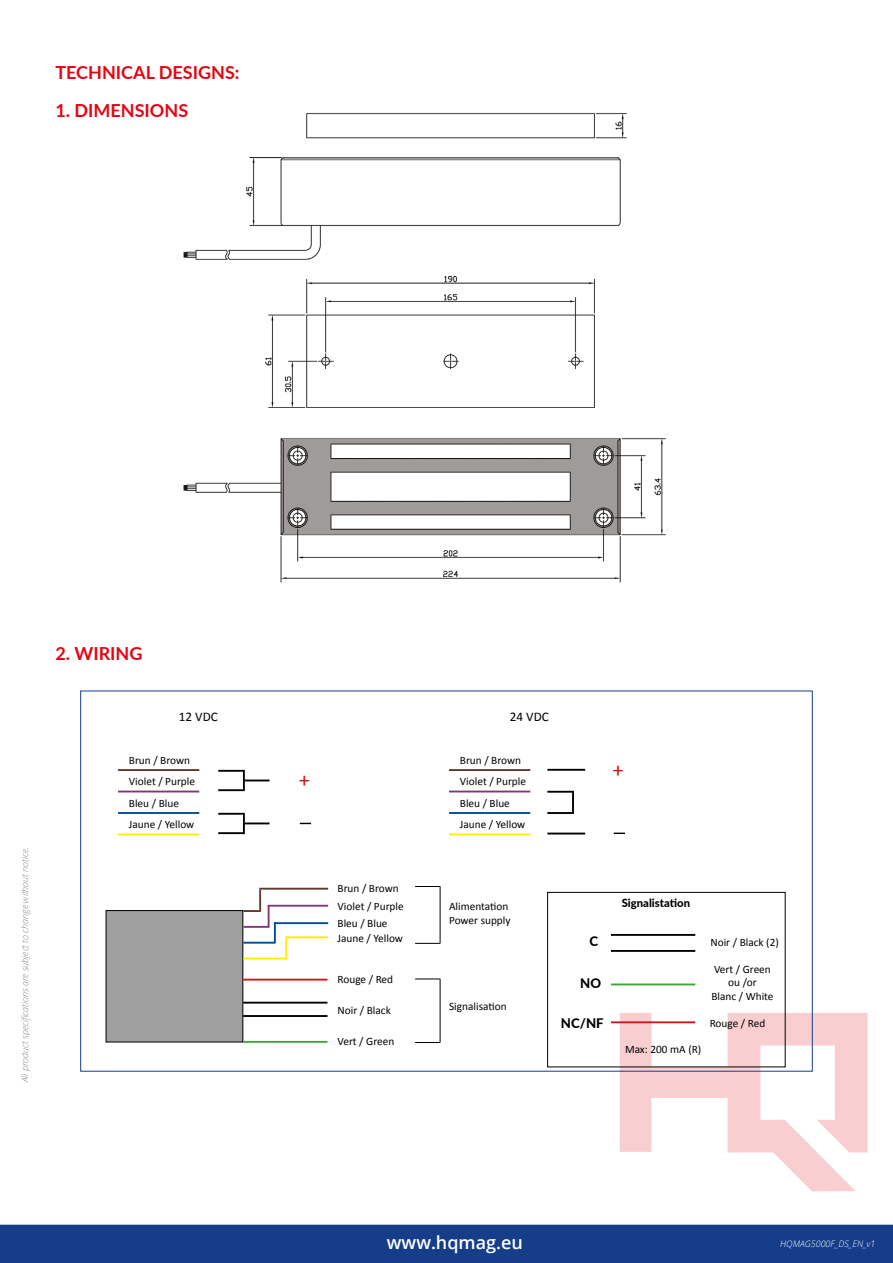
<style>
.page{position:relative;width:893px;height:1263px;background:#fff}
.page>*{position:absolute;margin:0;border:0;box-sizing:border-box;transform-origin:0 0}
.t1{font:22.65px "Calibri";color:#cd1719}
.t2{font:700 18px "Lato";color:#e30613}
.t3{font:600 18px "Open Sans";color:#fff}
.t4{font:13.2px "Calibri";color:#000}
.t5{font:800 13.2px "Lato";color:#000}
.t6{font:11.25px/21.5px "Calibri";color:#000}
.t7{font:800 11.25px "Lato";color:#000}
.t8{font:italic 300 9px "Open Sans";color:#878787}
.t9{font:italic 300 9px "Open Sans";color:#fff}
</style>
<div class="page">
<svg style="left:620px;top:1013px;width:247px;height:178px"></svg>
<div style="left:0;top:1225px;width:893px;height:38px;background:#153d8a"></div>
<img style="left:183px;top:113px;width:484px;height:470px">
<hr style="left:218px;top:770px;width:25px;height:2px;background:#000">
<hr style="left:218px;top:789px;width:25px;height:2px;background:#000">
<hr style="left:243px;top:770px;width:2px;height:21px;background:#000">
<hr style="left:245px;top:779px;width:25px;height:2px;background:#000">
<hr style="left:218px;top:813px;width:25px;height:2px;background:#000">
<hr style="left:218px;top:832px;width:25px;height:2px;background:#000">
<hr style="left:243px;top:813px;width:2px;height:21px;background:#000">
<hr style="left:245px;top:822px;width:25px;height:2px;background:#000">
<hr style="left:118px;top:769px;width:81px;height:2px;background:#5e3a2e">
<hr style="left:118px;top:790px;width:81px;height:2px;background:#813677">
<hr style="left:118px;top:812px;width:81px;height:2px;background:#004c93">
<hr style="left:118px;top:833px;width:81px;height:2px;background:#ffed00">
<hr style="left:547px;top:791px;width:25px;height:2px;background:#000">
<hr style="left:547px;top:812px;width:25px;height:2px;background:#000">
<hr style="left:572px;top:791px;width:2px;height:23px;background:#000">
<hr style="left:547px;top:769px;width:38px;height:2px;background:#000">
<hr style="left:547px;top:833px;width:38px;height:1px;background:#000">
<hr style="left:449px;top:769px;width:81px;height:2px;background:#5e3a2e">
<hr style="left:449px;top:790px;width:81px;height:2px;background:#813677">
<hr style="left:449px;top:812px;width:81px;height:2px;background:#004c93">
<hr style="left:449px;top:833px;width:81px;height:2px;background:#ffed00">
<div style="left:106px;top:910px;width:137px;height:132px;background:#9f9f9f"></div>
<div style="left:106px;top:910px;width:137px;height:132px;border:1px solid #000"></div>
<svg style="left:243px;top:910px;width:18px;height:2px"></svg>
<hr style="left:243px;top:926px;width:27px;height:2px;background:#813677">
<hr style="left:243px;top:942px;width:32px;height:2px;background:#004c93">
<hr style="left:243px;top:957px;width:43px;height:2px;background:#ffed00">
<hr style="left:259px;top:890px;width:2px;height:21px;background:#5e3a2e">
<hr style="left:268px;top:906px;width:2px;height:21px;background:#813677">
<hr style="left:274px;top:922px;width:2px;height:21px;background:#004c93">
<hr style="left:285px;top:938px;width:2px;height:21px;background:#ffed00">
<hr style="left:259px;top:888px;width:69px;height:2px;background:#5e3a2e">
<hr style="left:268px;top:905px;width:60px;height:2px;background:#813677">
<hr style="left:274px;top:922px;width:54px;height:2px;background:#004c93">
<hr style="left:285px;top:936px;width:43px;height:2px;background:#ffed00">
<hr style="left:243px;top:979px;width:84px;height:1px;background:#cd1719">
<hr style="left:243px;top:1002px;width:84px;height:1px;background:#000">
<hr style="left:243px;top:1015px;width:84px;height:2px;background:#000">
<hr style="left:243px;top:1041px;width:84px;height:2px;background:#3fa535">
<svg style="left:415px;top:979px;width:25px;height:1px"></svg>
<svg style="left:415px;top:1042px;width:25px;height:1px"></svg>
<hr style="left:440px;top:979px;width:1px;height:64px;background:#000">
<svg style="left:415px;top:886px;width:25px;height:1px"></svg>
<svg style="left:415px;top:943px;width:25px;height:1px"></svg>
<hr style="left:440px;top:886px;width:1px;height:58px;background:#000">
<hr style="left:611px;top:934px;width:84px;height:2px;background:#000">
<hr style="left:611px;top:1021px;width:84px;height:2px;background:#cd1719">
<hr style="left:611px;top:950px;width:84px;height:2px;background:#000">
<hr style="left:611px;top:983px;width:84px;height:2px;background:#3fa535">
<div style="left:547px;top:892px;width:239px;height:175px;border:1px solid #000"></div>
<h2 class="t2" style="left:55px;top:59px;width:186px">TECHNICAL DESIGNS:</h2>
<h2 class="t2" style="left:55px;top:97px;width:134px">1. DIMENSIONS</h2>
<p class="t8" style="left:19px;top:1082px;width:237px;rotate:-90deg">All product specifications are subject to change without notice.</p>
<h2 class="t2" style="left:55px;top:640px;width:89px">2. WIRING</h2>
<p class="t4" style="left:179px;top:707px;width:40px">12 VDC</p>
<p class="t6" style="left:129px;top:749px;width:68px">Brun / Brown<br>Violet / Purple<br>Bleu / Blue<br>Jaune / Yellow</p>
<h1 class="t1" style="left:299px;top:764px;width:13px">+</h1>
<p class="t6" style="left:338px;top:879px;width:68px;line-height:18.1px">Brun / Brown<br>Violet / Purple</p>
<p class="t6" style="left:338px;top:915px;width:67px;line-height:14.9px">Bleu / Blue<br>Jaune / Yellow</p>
<p class="t6" style="left:338px;top:969px;width:57px">Rouge / Red</p>
<p class="t6" style="left:338px;top:999px;width:55px">Noir / Black</p>
<p class="t6" style="left:338px;top:1030px;width:58px">Vert / Green</p>
<p class="t4" style="left:510px;top:707px;width:40px">24 VDC</p>
<p class="t6" style="left:460px;top:749px;width:68px">Brun / Brown<br>Violet / Purple<br>Bleu / Blue<br>Jaune / Yellow</p>
<h1 class="t1" style="left:612px;top:753px;width:13px">+</h1>
<p class="t6" style="left:449px;top:899px;width:63px;line-height:13.5px">Alimentation<br>Power supply</p>
<p class="t6" style="left:449px;top:995px;width:59px">Signalisation</p>
<p class="t5" style="left:590px;top:932px;width:10px">C</p>
<p class="t5" style="left:580px;top:974px;width:22px">NO</p>
<p class="t5" style="left:561px;top:1013px;width:44px">NC/NF</p>
<p class="t7" style="left:622px;top:894px;width:70px">Signalistation</p>
<p class="t6" style="left:625px;top:1038px;width:78px">Max: 200 mA (R)</p>
<p class="t6" style="left:710px;top:932px;width:70px">Noir / Black (2)</p>
<p class="t6" style="left:711px;top:962px;width:64px;line-height:13.5px;text-align:center">Vert / Green ou /or<br>Blanc / White</p>
<p class="t6" style="left:710px;top:1012px;width:57px">Rouge / Red</p>
<h2 class="t3" style="left:387px;top:1230px;width:138px">www.hqmag.eu</h2>
<p class="t9" style="left:780px;top:1237px;width:97px">HQMAG5000F_DS_EN_v1</p>
</div>
